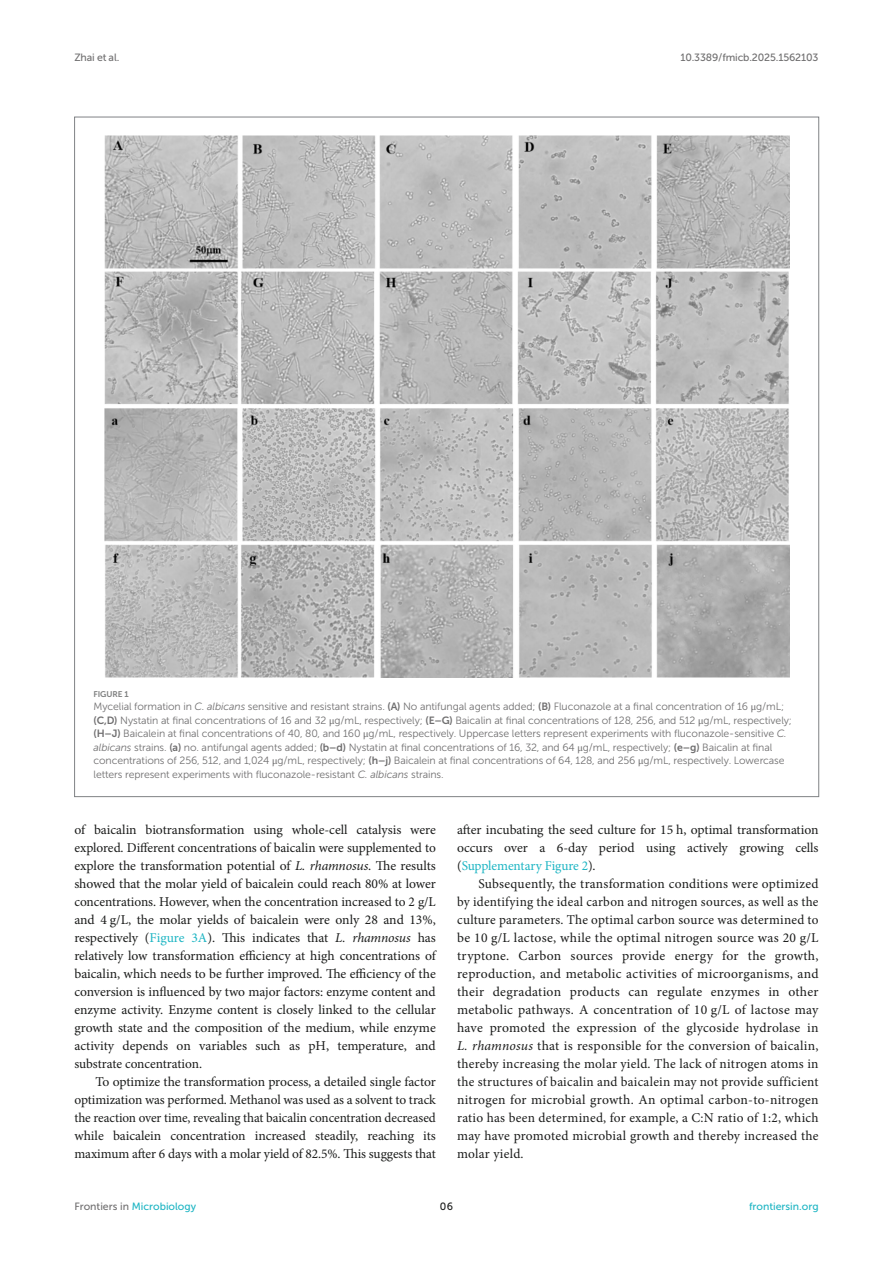
<style>
.page{position:relative;width:893px;height:1263px;background:#fff}
.page>*{position:absolute;margin:0;border:0;box-sizing:border-box;transform-origin:0 0}
.TEXT{font:13.5px/18px "Minion Pro";letter-spacing:-.005em;color:#1b1c1b;text-align:justify}
.FIG_LEG{font:10.5px/13.5px "Museo Sans 300";letter-spacing:-.01em;color:#706f70}
.t1{font:10.5px "Museo Sans 500";color:#1db5c3}
.t2{font:10.5px "Museo Sans 500";letter-spacing:-.015em;color:#706f70}
.t3{font:10.5px "Museo Sans 500";color:#1b1c1b}
.FIG_HD{font:8.25px "Museo Sans 700";letter-spacing:-.01em;color:#7e7f7f}
.s1{font-style:italic}
.s2{font-family:"Museo Sans 700"}
.s3{font-family:"STIX General"}
.s4{color:#1db5c3}
.s5{color:#706f70}
</style>
<div class="page">
<img style="left:104px;top:136px;width:685px;height:542px">
<p class="t2" style="left:74px;top:51px;width:46px">Zhai et al.</p>
<p class="t2" style="left:680px;top:51px;width:140px">10.3389/fmicb.2025.1562103</p>
<p class="FIG_HD" style="left:94px;top:689px;width:37px">FIGURE 1</p>
<p class="FIG_LEG" style="left:94px;top:700px;width:700px">Mycelial formation in <span class="s1">C. albicans</span> sensitive and resistant strains. <span class="s2">(A)</span> No antifungal agents added; <span class="s2">(B)</span> Fluconazole at a final concentration of 16 <span class="s3">μ</span>g/mL; <span class="s2">(C,D)</span> Nystatin at final concentrations of 16 and 32 <span class="s3">μ</span>g/mL, respectively; <span class="s2">(E–G)</span> Baicalin at final concentrations of 128, 256, and 512 <span class="s3">μ</span>g/mL, respectively; <span class="s2">(H–J)</span> Baicalein at final concentrations of 40, 80, and 160 <span class="s3">μ</span>g/mL, respectively. Uppercase letters represent experiments with fluconazole-sensitive <span class="s1">C. albicans</span> strains. <span class="s2">(a)</span> no. antifungal agents added; <span class="s2">(b–d)</span> Nystatin at final concentrations of 16, 32, and 64 <span class="s3">μ</span>g/mL, respectively; <span class="s2">(e–g)</span> Baicalin at final concentrations of 256, 512, and 1,024 <span class="s3">μ</span>g/mL, respectively; <span class="s2">(h–j)</span> Baicalein at final concentrations of 64, 128, and 256 <span class="s3">μ</span>g/mL, respectively. Lowercase letters represent experiments with fluconazole-resistant <span class="s1">C. albicans</span> strains.</p>
<p class="TEXT" style="left:74px;top:821px;width:363px">of baicalin biotransformation using whole-cell catalysis were explored. Different concentrations of baicalin were supplemented to explore the transformation potential of <span class="s1">L. rhamnosus</span>. The results showed that the molar yield of baicalein could reach 80% at lower concentrations. However, when the concentration increased to 2 g/L and 4 g/L, the molar yields of baicalein were only 28 and 13%, respectively (<span class="s4">Figure 3A</span>). This indicates that <span class="s1">L. rhamnosus</span> has relatively low transformation efficiency at high concentrations of baicalin, which needs to be further improved. The efficiency of the conversion is influenced by two major factors: enzyme content and enzyme activity. Enzyme content is closely linked to the cellular growth state and the composition of the medium, while enzyme activity depends on variables such as pH, temperature, and substrate concentration.</p>
<p class="TEXT" style="left:74px;top:1073px;width:363px;text-indent:21px">To optimize the transformation process, a detailed single factor optimization was performed. Methanol was used as a solvent to track the reaction over time, revealing that baicalin concentration decreased while baicalein concentration increased steadily, reaching its maximum after 6 days with a molar yield of 82.5%. This suggests that</p>
<p class="TEXT" style="left:457px;top:821px;width:363px">after incubating the seed culture for 15 h, optimal transformation occurs over a 6-day period using actively growing cells (<span class="s4">Supplementary Figure 2</span>).</p>
<p class="TEXT" style="left:457px;top:875px;width:363px;text-indent:21px">Subsequently, the transformation conditions were optimized by identifying the ideal carbon and nitrogen sources, as well as the culture parameters. The optimal carbon source was determined to be 10 g/L lactose, while the optimal nitrogen source was 20 g/L tryptone. Carbon sources provide energy for the growth, reproduction, and metabolic activities of microorganisms, and their degradation products can regulate enzymes in other metabolic pathways. A concentration of 10 g/L of lactose may have promoted the expression of the glycoside hydrolase in <span class="s1">L. rhamnosus</span> that is responsible for the conversion of baicalin, thereby increasing the molar yield. The lack of nitrogen atoms in the structures of baicalin and baicalein may not provide sufficient nitrogen for microbial growth. An optimal carbon-to-nitrogen ratio has been determined, for example, a C:N ratio of 1:2, which may have promoted microbial growth and thereby increased the molar yield.</p>
<p class="t1" style="left:74px;top:1200px;width:123px"><span class="s5">Frontiers in</span> Microbiology</p>
<p class="t3" style="left:440px;top:1200px;width:15px">06</p>
<p class="t1" style="left:749px;top:1200px;width:71px">frontiersin.org</p>
</div>
